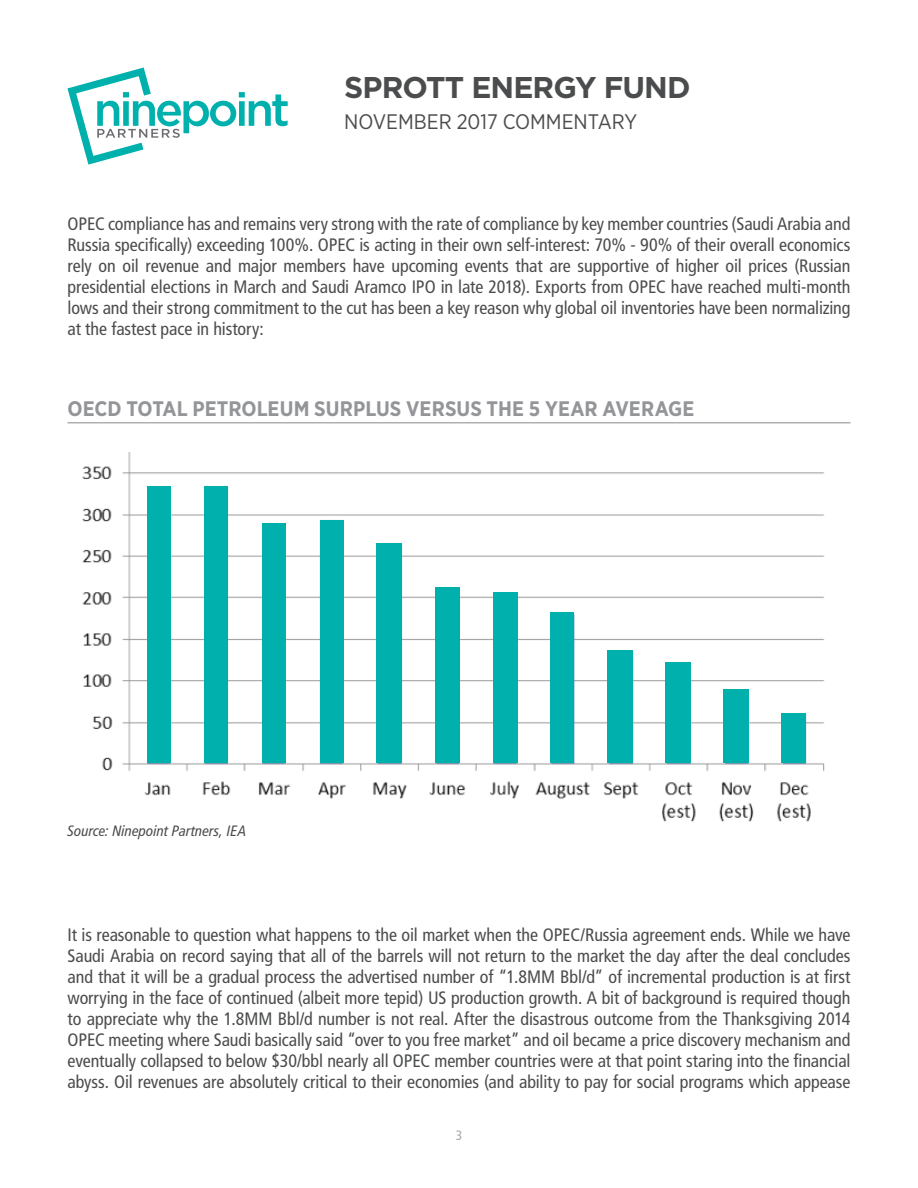
<style>
.page{position:relative;width:918px;height:1188px;background:#fff}
.page>*{position:absolute;margin:0;border:0;box-sizing:border-box;transform-origin:0 0}
.Heading_-_Fund_Name{font:700 30px "Gotham";letter-spacing:-.03em;color:#4b4c4d}
.Heading_-_Chart{font:700 21px "Gotham Narrow";color:#939598}
.Heading_-_Month{font:21px "Gotham Narrow";color:#4b4c4d}
.Body_copy{font:condensed 18px/21px "Frutiger LT Std";letter-spacing:-.005em;color:#4b4c4d;text-align:justify}
.Source{font:italic condensed 15px "Frutiger LT Std";color:#4b4c4d}
.t1{font:condensed 13.5px "Frutiger LT Std";color:#a8a9ad}
</style>
<div class="page">
<svg style="left:67px;top:67px;width:221px;height:98px"></svg>
<hr style="left:68px;top:422px;width:782px;height:1px;background:#939598">
<img style="left:82px;top:452px;width:743px;height:370px">
<div style="left:147px;top:487px;width:23px;height:276px;background:#00b0ad"></div>
<div style="left:205px;top:487px;width:23px;height:276px;background:#00b0ad"></div>
<div style="left:262px;top:523px;width:24px;height:240px;background:#00b0ad"></div>
<div style="left:320px;top:520px;width:23px;height:243px;background:#00b0ad"></div>
<div style="left:377px;top:543px;width:25px;height:220px;background:#00b0ad"></div>
<div style="left:435px;top:588px;width:25px;height:175px;background:#00b0ad"></div>
<div style="left:493px;top:592px;width:24px;height:171px;background:#00b0ad"></div>
<div style="left:551px;top:613px;width:23px;height:150px;background:#00b0ad"></div>
<div style="left:608px;top:650px;width:25px;height:113px;background:#00b0ad"></div>
<div style="left:666px;top:663px;width:25px;height:100px;background:#00b0ad"></div>
<div style="left:723px;top:690px;width:25px;height:73px;background:#00b0ad"></div>
<div style="left:781px;top:713px;width:25px;height:50px;background:#00b0ad"></div>
<p class="Heading_-_Fund_Name" style="left:344px;top:68px;width:348px">SPROTT ENERGY FUND</p>
<p class="Heading_-_Month" style="left:344px;top:108px;width:295px">NOVEMBER 2017 COMMENTARY</p>
<p class="Body_copy" style="left:68px;top:213px;width:785px">OPEC compliance has and remains very strong with the rate of compliance by key member countries (Saudi Arabia and Russia specifically) exceeding 100%. OPEC is acting in their own self-interest: 70% - 90% of their overall economics rely on oil revenue and major members have upcoming events that are supportive of higher oil prices (Russian presidential elections in March and Saudi Aramco IPO in late 2018). Exports from OPEC have reached multi-month lows and their strong commitment to the cut has been a key reason why global oil inventories have been normalizing at the fastest pace in history:</p>
<p class="Heading_-_Chart" style="left:68px;top:395px;width:628px">OECD TOTAL PETROLEUM SURPLUS VERSUS THE 5 YEAR AVERAGE</p>
<p class="Source" style="left:68px;top:822px;width:180px">Source: Ninepoint Partners, IEA</p>
<p class="Body_copy" style="left:68px;top:924px;width:785px">It is reasonable to question what happens to the oil market when the OPEC/Russia agreement ends. While we have Saudi Arabia on record saying that all of the barrels will not return to the market the day after the deal concludes and that it will be a gradual process the advertised number of “1.8MM Bbl/d” of incremental production is at first worrying in the face of continued (albeit more tepid) US production growth. A bit of background is required though to appreciate why the 1.8MM Bbl/d number is not real. After the disastrous outcome from the Thanksgiving 2014<br>OPEC meeting where Saudi basically said “over to you free market” and oil became a price discovery mechanism and eventually collapsed to below $30/bbl nearly all OPEC member countries were at that point staring into the financial abyss. Oil revenues are absolutely critical to their economies (and ability to pay for social programs which appease</p>
<p class="t1" style="left:456px;top:1128px;width:8px">3</p>
</div>
